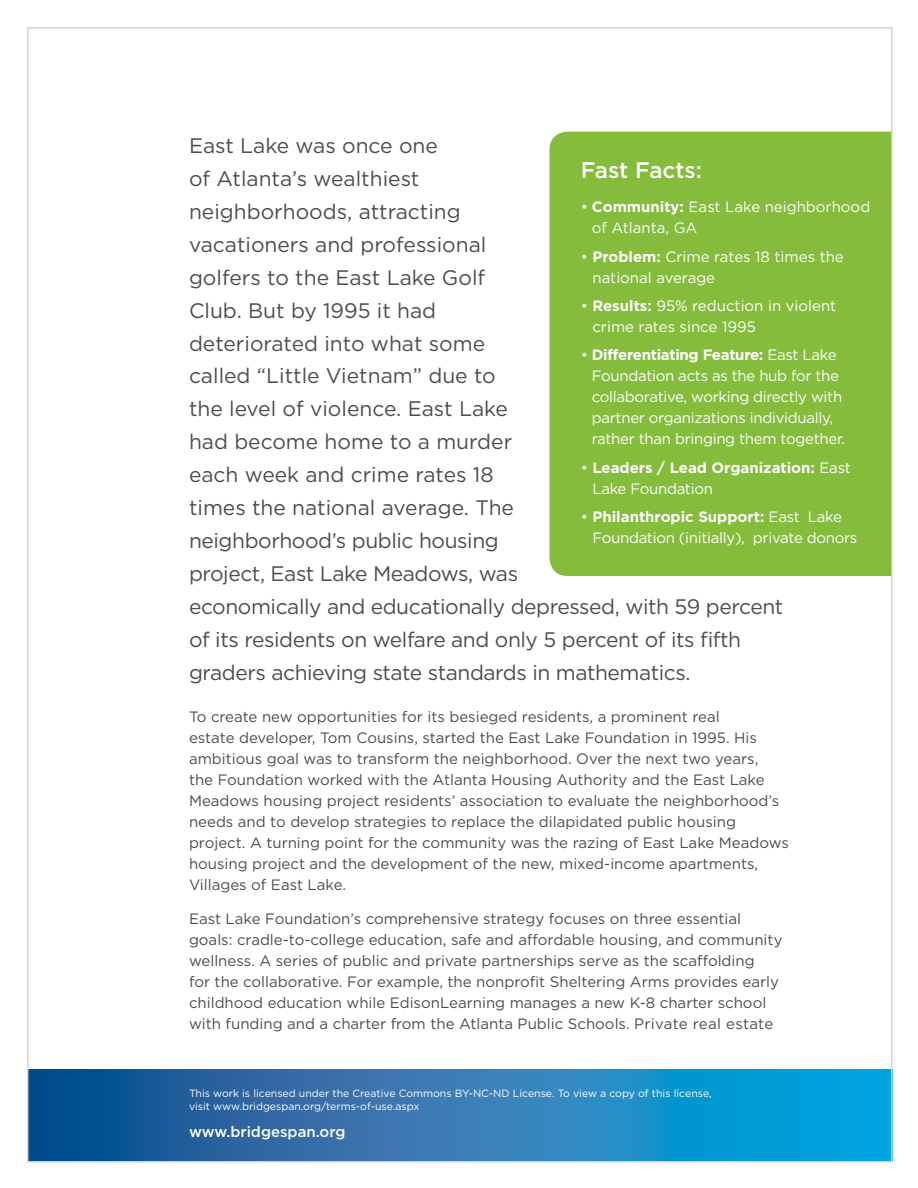
<style>
.page{position:relative;width:918px;height:1188px;background:#fff}
.page>*{position:absolute;margin:0;border:0;box-sizing:border-box;transform-origin:0 0}
.t1{font:500 22.5px "Gotham";color:#fff}
.t2{font:21px/33px "Gotham";letter-spacing:-.015em;color:#4d4d4f}
.t3{font:15px/21px "Gotham";color:#4d4d4f}
.t4{font:15px/21px "Gotham";letter-spacing:-.02em;color:#fff}
.t5{font:15px/21px "Gotham";color:#fff}
.t6{font:700 15px/21px "Gotham";color:#fff}
.t7{font:500 15px "Gotham";color:#fff}
.t8{font:10.5px/12.6px "Gotham";color:#fff}
.s1{font-weight:700}
.s2{font-weight:400}
</style>
<div class="page">
<svg style="left:30px;top:1070px;width:859px;height:89px;background:#1e7bb6"></svg>
<div style="left:550px;top:132px;width:341px;height:444px;background:#85bc3c"></div>
<p class="t2" style="left:189px;top:128px;width:596px">East Lake was once one<br>of Atlanta’s wealthiest<br>neighborhoods, attracting<br>vacationers and professional<br>golfers to the East Lake Golf<br>Club. But by 1995 it had<br>deteriorated into what some<br>called “Little Vietnam” due to<br>the level of violence. East Lake<br>had become home to a murder<br>each week and crime rates 18<br>times the national average. The<br>neighborhood’s public housing<br>project, East Lake Meadows, was<br>economically and educationally depressed, with 59 percent of its residents on welfare and only 5 percent of its fifth graders achieving state standards in mathematics.</p>
<p class="t3" style="left:189px;top:706px;width:601px">To create new opportunities for its besieged residents, a prominent real<br>estate developer, Tom Cousins, started the East Lake Foundation in 1995. His ambitious goal was to transform the neighborhood. Over the next two years,<br>the Foundation worked with the Atlanta Housing Authority and the East Lake Meadows housing project residents’ association to evaluate the neighborhood’s needs and to develop strategies to replace the dilapidated public housing project. A turning point for the community was the razing of East Lake Meadows housing project and the development of the new, mixed-income apartments, Villages of East Lake.</p>
<p class="t3" style="left:189px;top:908px;width:595px">East Lake Foundation’s comprehensive strategy focuses on three essential goals: cradle-to-college education, safe and affordable housing, and community wellness. A series of public and private partnerships serve as the scaffolding<br>for the collaborative. For example, the nonprofit Sheltering Arms provides early childhood education while EdisonLearning manages a new K-8 charter school with funding and a charter from the Atlanta Public Schools. Private real estate</p>
<h1 class="t1" style="left:581px;top:157px;width:123px">Fast Facts:</h1>
<p class="t5" style="left:592px;top:196px;width:280px;text-indent:-11px">• <span class="s1">Community:</span> East Lake neighborhood of Atlanta, GA</p>
<p class="t5" style="left:592px;top:246px;width:253px;text-indent:-12px">• <span class="s1">Problem:</span> Crime rates 18 times the national average</p>
<p class="t5" style="left:592px;top:295px;width:245px;text-indent:-12px">• <span class="s1">Results:</span> 95% reduction in violent crime rates since 1995</p>
<p class="t4" style="left:592px;top:344px;width:255px;text-indent:-11px">• <span class="s1">Differentiating Feature:</span> East Lake Foundation acts as the hub for the collaborative, working directly with partner organizations individually, rather than bringing them together.</p>
<p class="t6" style="left:592px;top:457px;width:260px;text-indent:-12px"><span class="s2">•</span> Leaders / Lead Organization: <span class="s2">East<br>Lake Foundation</span></p>
<p class="t4" style="left:592px;top:506px;width:267px;text-indent:-12px">• <span class="s1">Philanthropic Support:</span> East Lake<br>Foundation (initially), private donors</p>
<p class="t8" style="left:189px;top:1087px;width:524px">This work is licensed under the Creative Commons BY-NC-ND License. To view a copy of this license, visit www.bridgespan.org/terms-of-use.aspx</p>
<p class="t7" style="left:189px;top:1123px;width:158px">www.bridgespan.org</p>
</div>
